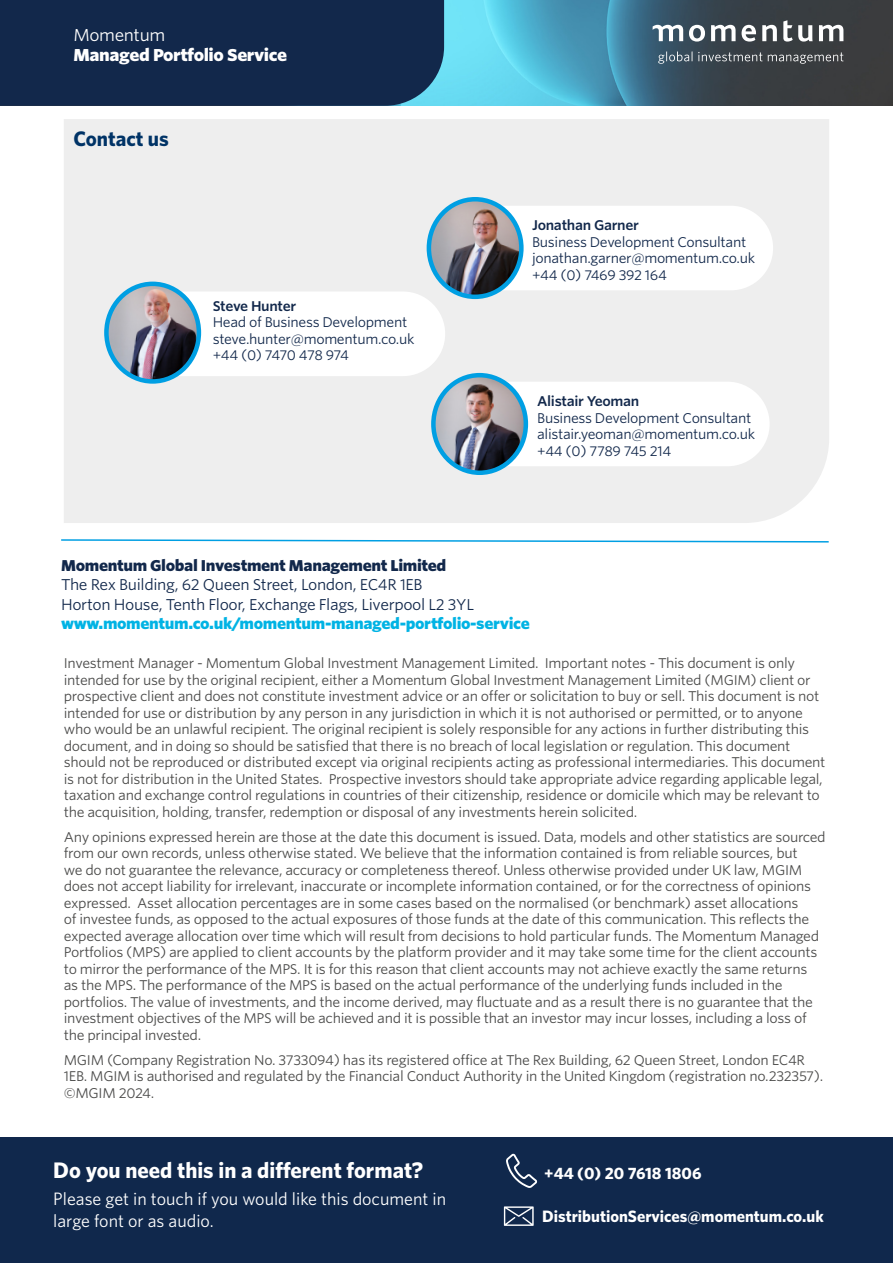
<style>
.page{position:relative;width:893px;height:1263px;background:#fff}
.page>*{position:absolute;margin:0;border:0;box-sizing:border-box;transform-origin:0 0}
.t1{font:700 22.5px "Whitney";color:#fff}
.t2{font:700 21px "Whitney";color:#036}
.t3{font:18px/21.6px "Whitney";color:#fff}
.t4{font:700 16.5px "Whitney";color:#fff}
.t5{font:900 16.5px "Whitney S Sm";letter-spacing:-.025em;color:#fff}
.t6{font:16.5px "Whitney S Sm";letter-spacing:-.025em;color:#fff}
.t7{font:15px/19.5px "Whitney S Sm";letter-spacing:-.025em;color:#12284b}
.t8{font:900 15px "Whitney S Sm";letter-spacing:-.025em;color:#00b3e4}
.t9{font:900 15px "Whitney S Sm";letter-spacing:-.025em;color:#12284b}
.t10{font:13.5px/16.5px "Whitney S Sm";letter-spacing:-.025em;color:#4a4a49}
.t11{font:13.5px/16.5px "Whitney S Sm";letter-spacing:-.025em;color:#12284b}
.t12{font:600 13.5px "Whitney S Sm";letter-spacing:-.025em;color:#12284b}
</style>
<div class="page">
<div style="left:64px;top:119px;width:765px;height:404px;background:#eee"></div>
<div style="left:457px;top:206px;width:316px;height:84px;background:#fff;border-radius:42px"></div>
<div style="left:129px;top:291px;width:316px;height:85px;background:#fff;border-radius:42px"></div>
<img style="left:106px;top:284px;width:93px;height:97px">
<div style="left:104px;top:282px;width:97px;height:102px;border:4px solid #009fe3;border-radius:50%"></div>
<div style="left:454px;top:382px;width:316px;height:84px;background:#fff;border-radius:42px"></div>
<img style="left:429px;top:199px;width:92px;height:98px">
<div style="left:427px;top:197px;width:97px;height:102px;border:4px solid #009fe3;border-radius:50%"></div>
<img style="left:433px;top:375px;width:93px;height:98px">
<div style="left:431px;top:373px;width:97px;height:102px;border:4px solid #009fe3;border-radius:50%"></div>
<svg style="left:61px;top:539px;width:768px;height:4px"></svg>
<div style="left:0;top:1137px;width:893px;height:126px;background:#10284c"></div>
<svg style="left:506px;top:1154px;width:31px;height:34px"></svg>
<svg style="left:504px;top:1206px;width:30px;height:20px"></svg>
<img style="left:444px;top:0;width:449px;height:106px">
<svg style="left:658px;top:51px;width:185px;height:13px;background:#576066"></svg>
<svg style="left:689px;top:20px;width:154px;height:22px"></svg>
<svg style="left:653px;top:25px;width:30px;height:16px"></svg>
<div style="left:0;top:0;width:444px;height:106px;background:#12284b"></div>
<p class="t6" style="left:73px;top:24px;width:93px">Momentum</p>
<p class="t5" style="left:73px;top:43px;width:215px">Managed Portfolio Service</p>
<h2 class="t2" style="left:73px;top:125px;width:97px">Contact us</h2>
<p class="t12" style="left:213px;top:297px;width:85px">Steve Hunter</p>
<p class="t11" style="left:213px;top:314px;width:203px">Head of Business Development steve.hunter@momentum.co.uk +44 (0) 7470 478 974</p>
<p class="t12" style="left:532px;top:216px;width:108px">Jonathan Garner</p>
<p class="t11" style="left:532px;top:233px;width:225px">Business Development Consultant jonathan.garner@momentum.co.uk +44 (0) 7469 392 164</p>
<p class="t12" style="left:537px;top:392px;width:104px">Alistair Yeoman</p>
<p class="t11" style="left:537px;top:409px;width:219px">Business Development Consultant alistair.yeoman@momentum.co.uk +44 (0) 7789 745 214</p>
<p class="t9" style="left:61px;top:555px;width:387px">Momentum Global Investment Management Limited</p>
<p class="t7" style="left:61px;top:575px;width:414px">The Rex Building, 62 Queen Street, London, EC4R 1EB<br>Horton House, Tenth Floor, Exchange Flags, Liverpool L2 3YL</p>
<p class="t8" style="left:61px;top:613px;width:470px">www.momentum.co.uk/momentum-managed-portfolio-service</p>
<p class="t10" style="left:64px;top:655px;width:763px">Investment Manager - Momentum Global Investment Management Limited. Important notes - This document is only intended for use by the original recipient, either a Momentum Global Investment Management Limited (MGIM) client or prospective client and does not constitute investment advice or an offer or solicitation to buy or sell. This document is not intended for use or distribution by any person in any jurisdiction in which it is not authorised or permitted, or to anyone who would be an unlawful recipient. The original recipient is solely responsible for any actions in further distributing this document, and in doing so should be satisfied that there is no breach of local legislation or regulation. This document should not be reproduced or distributed except via original recipients acting as professional intermediaries. This document is not for distribution in the United States. Prospective investors should take appropriate advice regarding applicable legal, taxation and exchange control regulations in countries of their citizenship, residence or domicile which may be relevant to the acquisition, holding, transfer, redemption or disposal of any investments herein solicited.</p>
<p class="t10" style="left:64px;top:828px;width:763px">Any opinions expressed herein are those at the date this document is issued. Data, models and other statistics are sourced from our own records, unless otherwise stated. We believe that the information contained is from reliable sources, but<br>we do not guarantee the relevance, accuracy or completeness thereof. Unless otherwise provided under UK law, MGIM does not accept liability for irrelevant, inaccurate or incomplete information contained, or for the correctness of opinions expressed. Asset allocation percentages are in some cases based on the normalised (or benchmark) asset allocations<br>of investee funds, as opposed to the actual exposures of those funds at the date of this communication. This reflects the expected average allocation over time which will result from decisions to hold particular funds. The Momentum Managed Portfolios (MPS) are applied to client accounts by the platform provider and it may take some time for the client accounts to mirror the performance of the MPS. It is for this reason that client accounts may not achieve exactly the same returns<br>as the MPS. The performance of the MPS is based on the actual performance of the underlying funds included in the portfolios. The value of investments, and the income derived, may fluctuate and as a result there is no guarantee that the investment objectives of the MPS will be achieved and it is possible that an investor may incur losses, including a loss of the principal invested.</p>
<p class="t10" style="left:64px;top:1051px;width:761px">MGIM (Company Registration No. 3733094) has its registered office at The Rex Building, 62 Queen Street, London EC4R<br>1EB. MGIM is authorised and regulated by the Financial Conduct Authority in the United Kingdom (registration no.232357). ©MGIM 2024.</p>
<h1 class="t1" style="left:53px;top:1155px;width:371px">Do you need this in a different format?</h1>
<h3 class="t3" style="left:53px;top:1188px;width:394px">Please get in touch if you would like this document in large font or as audio.</h3>
<p class="t4" style="left:544px;top:1162px;width:159px">+44 (0) 20 7618 1806</p>
<p class="t4" style="left:542px;top:1205px;width:283px">DistributionServices@momentum.co.uk</p>
</div>
